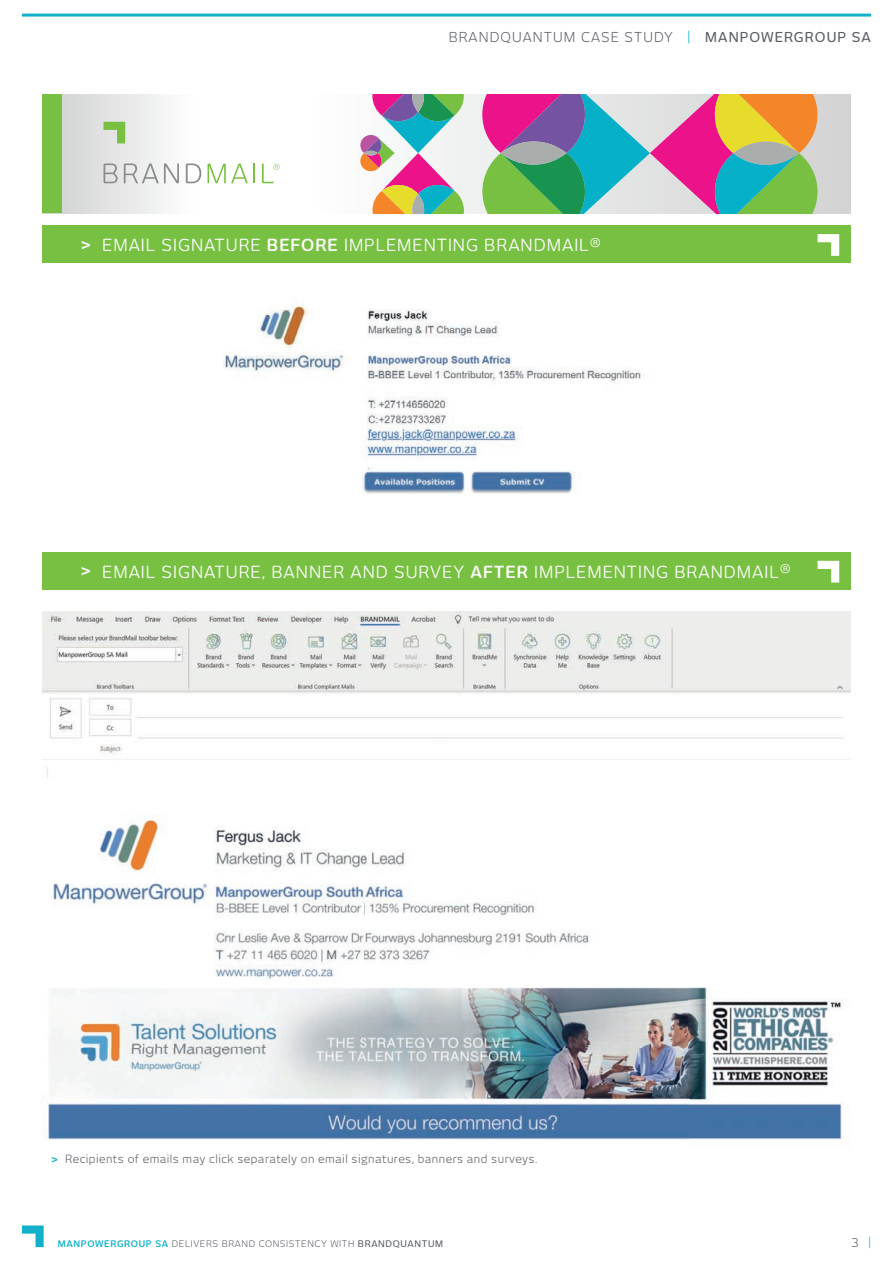
<style>
.page{position:relative;width:893px;height:1263px;background:#fff}
.page>*{position:absolute;margin:0;border:0;box-sizing:border-box;transform-origin:0 0}
.t1{font:16.5px "New June";letter-spacing:.06em;color:#fff}
.t2{font:13.5px "New June";letter-spacing:.08em;color:#5b5f66}
.t3{font:12px "New June";color:#5b5f66}
.t4{font:11.25px "New June";letter-spacing:.04em;color:#5b5f66}
.t5{font:9px "New June";letter-spacing:.07em;color:#5b5f66}
.s1{color:#13b0ca}
.s2{font-weight:500}
.s3{font-weight:600}
.s4{font-weight:600;color:#13b0ca}
</style>
<div class="page">
<svg style="left:42px;top:94px;width:808px;height:120px"></svg>
<svg style="left:482px;top:94px;width:335px;height:120px;background:#9b9a91"></svg>
<div style="left:501px;top:141px;width:65px;height:24px;background:#a9adac;border-radius:50%"></div>
<svg style="left:360px;top:94px;width:104px;height:120px"></svg>
<svg style="left:364px;top:151px;width:14px;height:4px"></svg>
<div style="left:42px;top:552px;width:808px;height:38px;background:#78c042"></div>
<svg style="left:817px;top:561px;width:22px;height:21px"></svg>
<div style="left:42px;top:226px;width:808px;height:37px;background:#78c042"></div>
<svg style="left:817px;top:234px;width:22px;height:22px"></svg>
<div style="left:42px;top:94px;width:20px;height:118px;background:#78c042"></div>
<svg style="left:104px;top:122px;width:21px;height:21px"></svg>
<img style="left:223px;top:305px;width:421px;height:190px">
<svg style="left:104px;top:163px;width:97px;height:20px"></svg>
<svg style="left:207px;top:163px;width:48px;height:20px"></svg>
<svg style="left:262px;top:164px;width:18px;height:19px"></svg>
<svg style="left:22px;top:1225px;width:22px;height:22px"></svg>
<hr style="left:22px;top:14px;width:849px;height:3px;background:#13b0ca">
<img style="left:42px;top:611px;width:808px;height:167px">
<img style="left:42px;top:815px;width:802px;height:326px">
<p class="t2" style="left:449px;top:29px;width:424px">BRANDQUANTUM CASE STUDY <span class="s1">|</span> <span class="s2">MANPOWERGROUP SA</span></p>
<p class="t1" style="left:81px;top:236px;width:521px"><span class="s3">&gt;</span> EMAIL SIGNATURE <span class="s3">BEFORE</span> IMPLEMENTING BRANDMAIL<sup>®</sup></p>
<p class="t1" style="left:81px;top:562px;width:712px"><span class="s3">&gt;</span> EMAIL SIGNATURE, BANNER AND SURVEY <span class="s3">AFTER</span> IMPLEMENTING BRANDMAIL<sup>®</sup></p>
<p class="t4" style="left:51px;top:1152px;width:487px"><span class="s4">&gt;</span> Recipients of emails may click separately on email signatures, banners and surveys.</p>
<p class="t5" style="left:58px;top:1238px;width:387px"><span class="s4">MANPOWERGROUP SA</span> DELIVERS BRAND CONSISTENCY WITH <span class="s2">BRANDQUANTUM</span></p>
<p class="t3" style="left:851px;top:1236px;width:21px">3 <span class="s1">|</span></p>
</div>
